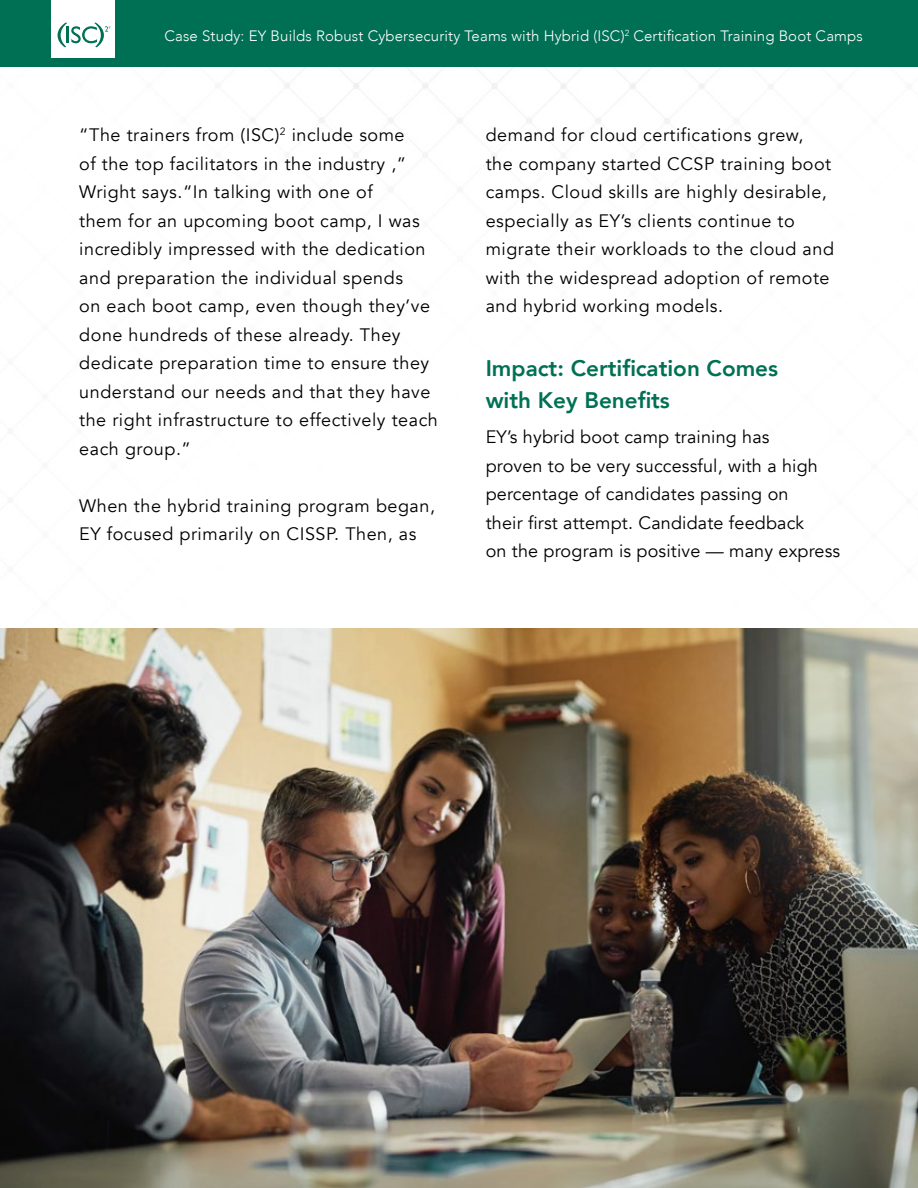
<style>
.page{position:relative;width:918px;height:1188px;background:#fff}
.page>*{position:absolute;margin:0;border:0;box-sizing:border-box;transform-origin:0 0}
.t1{font:800 22.5px/32.2px "Avenir";color:#007054}
.t2{font:18px/28.5px "Avenir";letter-spacing:.03em;color:#000}
.t3{font:18px/28.5px "Avenir";letter-spacing:.01em;color:#000}
.t4{font:300 15px "Avenir";letter-spacing:.01em;color:#fff}
</style>
<div class="page">
<div style="left:0;top:0;width:918px;height:67px;background:#007054"></div>
<div style="left:51px;top:0;width:64px;height:58px;background:#fff"></div>
<svg style="left:58px;top:22px;width:53px;height:25px"></svg>
<img style="left:0;top:629px;width:918px;height:559px">
<hr style="left:917px;top:131px;width:1px;height:370px;background:#237db6">
<p class="t4" style="left:164px;top:27px;width:700px">Case Study: EY Builds Robust Cybersecurity Teams with Hybrid (ISC)<sup>2</sup> Certification Training Boot Camps</p>
<p class="t2" style="left:79px;top:121px;width:360px">“The trainers from (ISC)<sup>2</sup> include some<br>of the top facilitators in the industry ,” Wright says.“In talking with one of<br>them for an upcoming boot camp, I was incredibly impressed with the dedication and preparation the individual spends<br>on each boot camp, even though they’ve done hundreds of these already. They dedicate preparation time to ensure they understand our needs and that they have the right infrastructure to effectively teach each group.”</p>
<p class="t2" style="left:79px;top:491px;width:357px">When the hybrid training program began,<br>EY focused primarily on CISSP. Then, as</p>
<p class="t2" style="left:486px;top:121px;width:350px">demand for cloud certifications grew, the company started CCSP training boot camps. Cloud skills are highly desirable, especially as EY’s clients continue to migrate their workloads to the cloud and with the widespread adoption of remote and hybrid working models.</p>
<p class="t1" style="left:486px;top:352px;width:294px">Impact: Certification Comes with Key Benefits</p>
<p class="t3" style="left:486px;top:423px;width:356px">EY’s hybrid boot camp training has<br>proven to be very successful, with a high percentage of candidates passing on<br>their first attempt. Candidate feedback<br>on the program is positive — many express</p>
</div>
